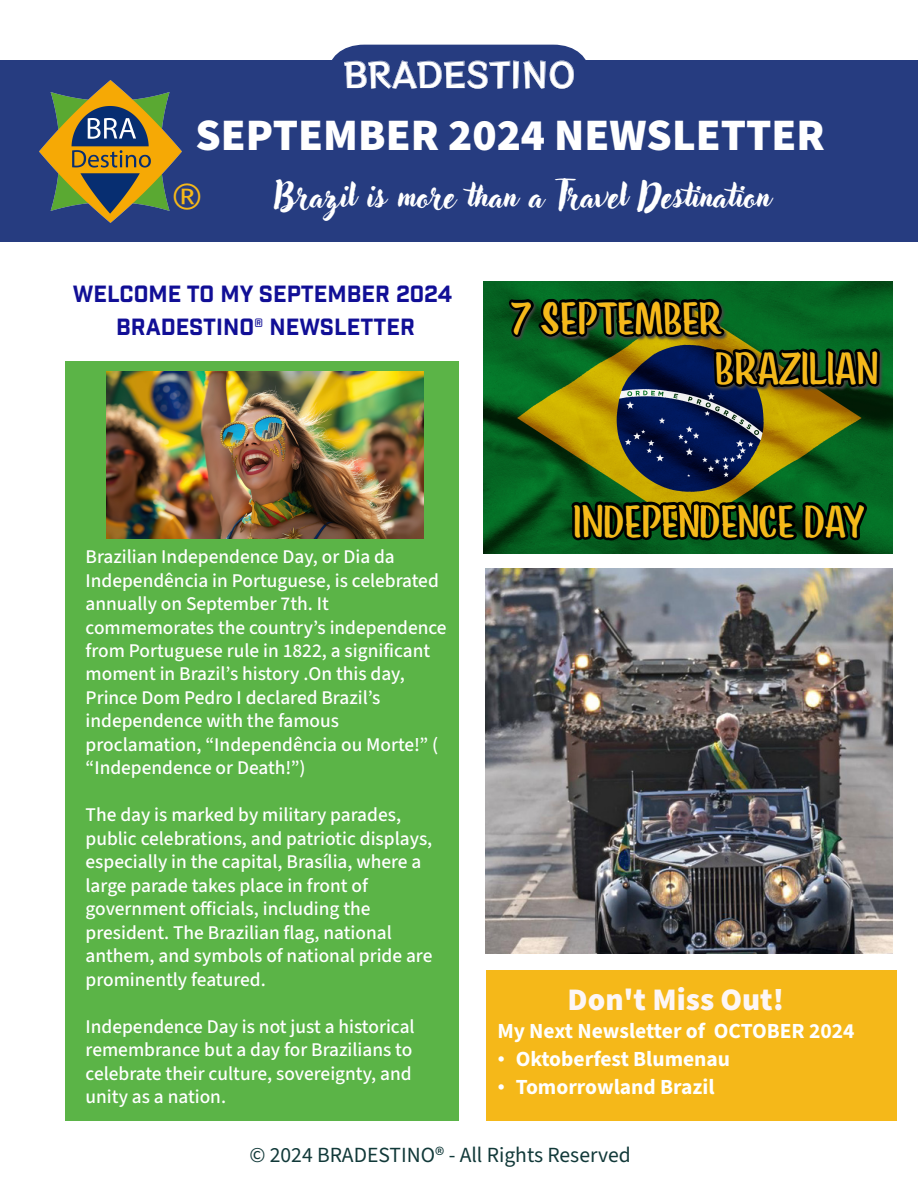
<style>
.page{position:relative;width:918px;height:1188px;background:#fff}
.page>*{position:absolute;margin:0;border:0;box-sizing:border-box;transform-origin:0 0}
.t1{font:900 45px "Source Sans 3";color:#fff}
.t2{font:42.75px "Heisei Maru Go Std W4";color:#f5b819}
.t3{font:42px "Eds Market Narrow";color:#f5b819}
.t4{font:41.7px "Eds Market Narrow";color:#f5b819}
.t5{font:33.6px "Rockn Roll One";color:#fff}
.t6{font:32.25px "Adlery Pro";color:#fff}
.t7{font:900 31.35px "Source Sans 3";color:#fdf6f6}
.t8{font:22.8px/32.8px "Industry Inc Base";color:#110f96;text-align:center}
.t9{font:700 21.6px "Source Sans 3";color:#fff}
.t10{font:21.6px "Source Sans 3";color:#113939}
.t11{font:500 19.35px/23.4px "Source Sans 3";color:#fff}
.s1{font-family:"Times New Roman";font-weight:400}
</style>
<div class="page">
<div style="left:66px;top:361px;width:393px;height:760px;background:#5bb447"></div>
<div style="left:0;top:61px;width:918px;height:181px;background:#263c80"></div>
<div style="left:486px;top:970px;width:411px;height:151px;background:#f5b819"></div>
<svg style="left:328px;top:45px;width:262px;height:44px"></svg>
<img style="left:39px;top:80px;width:143px;height:143px">
<img style="left:484px;top:282px;width:408px;height:272px">
<svg style="left:571px;top:501px;width:296px;height:40px;background:#0c330d"></svg>
<img style="left:699px;top:329px;width:194px;height:85px">
<svg style="left:714px;top:348px;width:166px;height:39px;background:#202b21"></svg>
<img style="left:106px;top:372px;width:318px;height:167px">
<img style="left:496px;top:281px;width:261px;height:83px">
<svg style="left:509px;top:298px;width:215px;height:40px;background:#1e2e20"></svg>
<img style="left:486px;top:568px;width:406px;height:386px">
<h3 class="t5" style="left:344px;top:53px;width:233px">BRADESTINO</h3>
<h1 class="t1" style="left:196px;top:105px;width:631px">SEPTEMBER 2024 NEWSLETTER</h1>
<h2 class="t2" style="left:170px;top:171px;width:35px">®</h2>
<h3 class="t6" style="left:274px;top:177px;width:498px">Brazil is more than a Travel Destination</h3>
<p class="t8" style="left:73px;top:278px;width:381px">WELCOME TO MY SEPTEMBER 2024<br>BRADESTINO® NEWSLETTER</p>
<h3 class="t3" style="left:511px;top:289px;width:213px">7 SEPTEMBER</h3>
<h3 class="t3" style="left:715px;top:340px;width:165px">BRAZILIAN</h3>
<p class="t11" style="left:86px;top:545px;width:363px">Brazilian Independence Day, or Dia da Independência in Portuguese, is celebrated annually on September 7th. It commemorates the country’s independence from Portuguese rule in 1822, a significant moment in Brazil’s history .On this day, Prince Dom Pedro I declared Brazil’s independence with the famous proclamation, “Independência ou Morte!” ( “Independence or Death!”)</p>
<p class="t11" style="left:86px;top:803px;width:348px">The day is marked by military parades, public celebrations, and patriotic displays, especially in the capital, Brasília, where a large parade takes place in front of government officials, including the president. The Brazilian flag, national anthem, and symbols of national pride are prominently featured.</p>
<p class="t11" style="left:86px;top:1014px;width:331px">Independence Day is not just a historical remembrance but a day for Brazilians to celebrate their culture, sovereignty, and unity as a nation.</p>
<h3 class="t4" style="left:574px;top:493px;width:292px">iNDEPENDENCE DAY</h3>
<h3 class="t7" style="left:568px;top:978px;width:218px">Don't Miss Out!</h3>
<p class="t9" style="left:497px;top:1017px;width:359px">My Next Newsletter of OCTOBER 2024</p>
<p class="t9" style="left:497px;top:1044px;width:234px"><span class="s1">•</span> Oktoberfest Blumenau</p>
<p class="t9" style="left:497px;top:1072px;width:219px"><span class="s1">•</span> Tomorrowland Brazil</p>
<p class="t10" style="left:249px;top:1141px;width:383px">© 2024 BRADESTINO® - All Rights Reserved</p>
</div>
